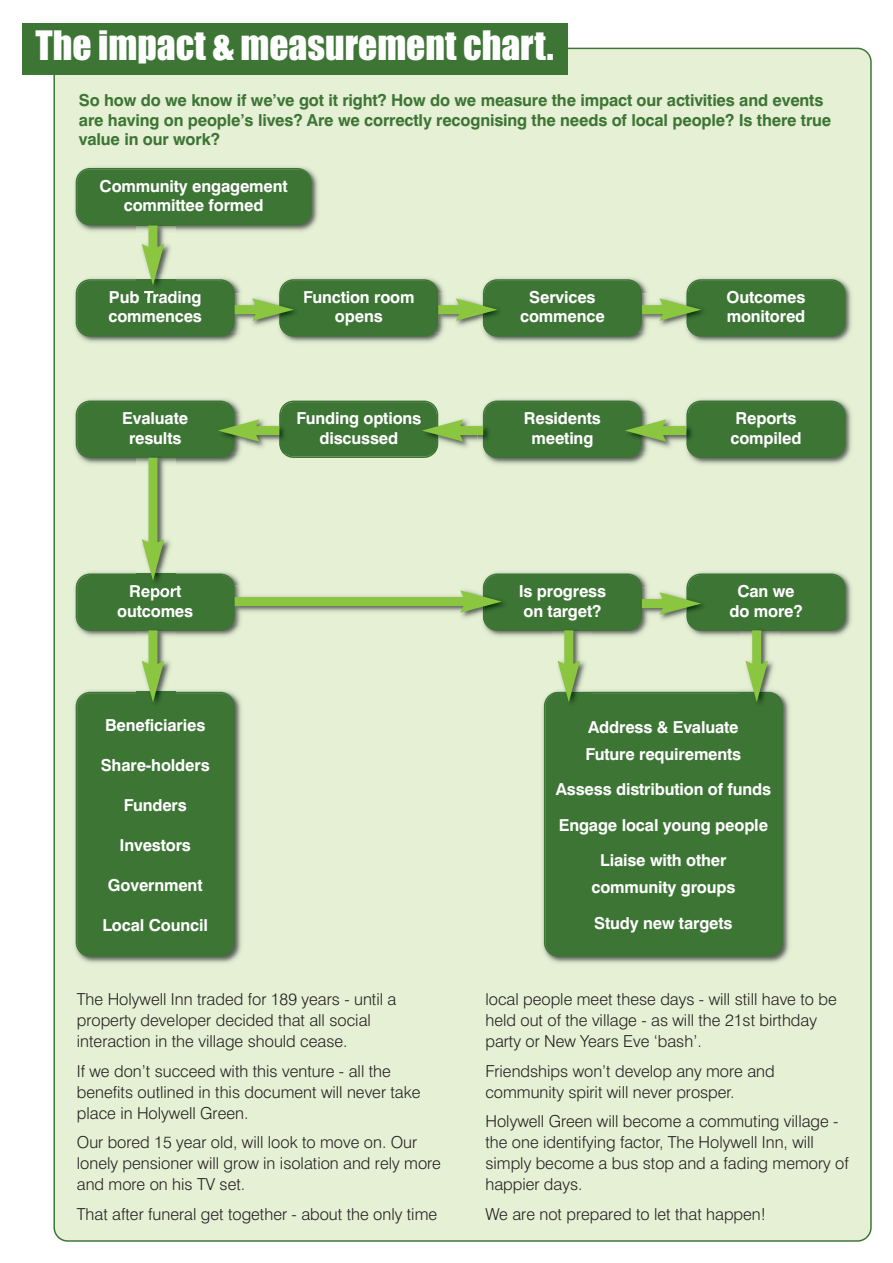
<style>
.page{position:relative;width:893px;height:1263px;background:#fff}
.page>*{position:absolute;margin:0;border:0;box-sizing:border-box;transform-origin:0 0}
.t1{font:37.5px "Impact";color:#fff}
.t2{font:300 16.5px/21px "Swiss 721 BT";color:#231f20}
.t3{font:700 16.5px/19.5px "Swiss 721 BT";letter-spacing:-.01em;color:#fff;text-align:center}
.t4{font:700 16.5px/19.5px "Swiss 721 BT";letter-spacing:-.01em;color:#3d7535}
</style>
<div class="page">
<div style="left:53px;top:48px;width:819px;height:1194px;background:#e5f0d4"></div>
<img style="left:71px;top:163px;width:252px;height:73px">
<div style="left:76px;top:168px;width:235px;height:57px;background:#3d7535"></div>
<img style="left:70px;top:274px;width:176px;height:74px">
<img style="left:681px;top:274px;width:176px;height:74px">
<img style="left:478px;top:274px;width:175px;height:74px">
<img style="left:274px;top:274px;width:176px;height:74px">
<img style="left:70px;top:395px;width:176px;height:74px">
<img style="left:681px;top:395px;width:176px;height:74px">
<div style="left:686px;top:401px;width:159px;height:57px;background:#3d7535"></div>
<img style="left:478px;top:395px;width:175px;height:74px">
<img style="left:70px;top:568px;width:176px;height:74px">
<img style="left:681px;top:568px;width:176px;height:74px">
<img style="left:70px;top:686px;width:176px;height:282px">
<img style="left:539px;top:686px;width:255px;height:282px">
<div style="left:544px;top:692px;width:239px;height:265px;background:#3d7535"></div>
<img style="left:478px;top:568px;width:175px;height:74px">
<div style="left:22px;top:23px;width:545px;height:51px;background:#3d7535"></div>
<img style="left:235px;top:293px;width:17px;height:39px">
<div style="left:235px;top:305px;width:25px;height:9px;background:#8ac63f"></div>
<svg style="left:252px;top:279px;width:186px;height:58px;background:#548649"></svg>
<img style="left:438px;top:293px;width:18px;height:39px">
<img style="left:433px;top:293px;width:5px;height:39px">
<div style="left:438px;top:305px;width:26px;height:9px;background:#8ac63f"></div>
<svg style="left:456px;top:279px;width:186px;height:58px;background:#548649"></svg>
<img style="left:642px;top:293px;width:17px;height:39px">
<img style="left:636px;top:293px;width:6px;height:39px">
<div style="left:642px;top:305px;width:25px;height:9px;background:#8ac63f"></div>
<svg style="left:659px;top:279px;width:186px;height:58px;background:#548648"></svg>
<img style="left:642px;top:587px;width:17px;height:39px">
<div style="left:642px;top:599px;width:25px;height:9px;background:#8ac63f"></div>
<svg style="left:659px;top:573px;width:186px;height:58px;background:#558649"></svg>
<img style="left:235px;top:585px;width:225px;height:39px">
<div style="left:235px;top:597px;width:233px;height:9px;background:#8ac63f"></div>
<svg style="left:460px;top:573px;width:182px;height:58px;background:#528446"></svg>
<img style="left:463px;top:414px;width:20px;height:39px">
<div style="left:456px;top:426px;width:27px;height:9px;background:#8ac63f"></div>
<svg style="left:279px;top:401px;width:184px;height:57px;background:#548648"></svg>
<img style="left:666px;top:414px;width:20px;height:39px">
<img style="left:692px;top:414px;width:5px;height:39px">
<img style="left:686px;top:414px;width:6px;height:39px">
<div style="left:658px;top:426px;width:28px;height:9px;background:#8ac63f"></div>
<svg style="left:483px;top:401px;width:183px;height:57px;background:#4f8244"></svg>
<img style="left:260px;top:414px;width:19px;height:39px">
<img style="left:285px;top:414px;width:6px;height:39px">
<img style="left:279px;top:414px;width:6px;height:39px">
<div style="left:252px;top:426px;width:27px;height:9px;background:#8ac63f"></div>
<svg style="left:76px;top:401px;width:184px;height:57px;background:#508345"></svg>
<img style="left:136px;top:220px;width:39px;height:24px">
<img style="left:136px;top:224px;width:39px;height:1px">
<div style="left:148px;top:226px;width:9px;height:26px;background:#8ac63f"></div>
<svg style="left:76px;top:244px;width:159px;height:93px;background:#7ba26e"></svg>
<img style="left:136px;top:631px;width:39px;height:30px">
<div style="left:148px;top:630px;width:9px;height:38px;background:#8ac63f"></div>
<svg style="left:76px;top:661px;width:159px;height:296px;background:#4d8144"></svg>
<img style="left:552px;top:625px;width:39px;height:88px">
<img style="left:552px;top:692px;width:39px;height:3px">
<div style="left:564px;top:630px;width:9px;height:38px;background:#8ac63f"></div>
<svg style="left:558px;top:661px;width:22px;height:41px"></svg>
<img style="left:740px;top:625px;width:39px;height:68px">
<img style="left:740px;top:693px;width:39px;height:20px">
<div style="left:752px;top:630px;width:9px;height:38px;background:#8ac63f"></div>
<svg style="left:745px;top:661px;width:34px;height:41px"></svg>
<img style="left:136px;top:452px;width:39px;height:87px">
<div style="left:148px;top:458px;width:9px;height:89px;background:#8ac63f"></div>
<svg style="left:76px;top:539px;width:159px;height:92px;background:#7aa16d"></svg>
<h1 class="t1" style="left:36px;top:33px;width:520px">The impact &amp; measurement chart.</h1>
<p class="t4" style="left:79px;top:92px;width:754px">So how do we know if we’ve got it right? How do we measure the impact our activities and events are having on people’s lives? Are we correctly recognising the needs of local people? Is there true value in our work?</p>
<p class="t3" style="left:100px;top:178px;width:190px">Community engagement committee formed</p>
<p class="t3" style="left:520px;top:289px;width:86px">Services commence</p>
<p class="t3" style="left:108px;top:289px;width:95px;text-align:left">Pub Trading commences</p>
<p class="t3" style="left:726px;top:289px;width:80px;text-align:left">Outcomes monitored</p>
<p class="t3" style="left:303px;top:289px;width:113px">Function room opens</p>
<p class="t3" style="left:122px;top:410px;width:67px">Evaluate results</p>
<p class="t3" style="left:730px;top:410px;width:73px">Reports compiled</p>
<p class="t3" style="left:296px;top:410px;width:126px">Funding options discussed</p>
<p class="t3" style="left:524px;top:410px;width:79px">Residents meeting</p>
<p class="t3" style="left:117px;top:583px;width:77px">Report outcomes</p>
<p class="t3" style="left:729px;top:583px;width:75px">Can we do more?</p>
<p class="t3" style="left:519px;top:583px;width:89px;text-align:left">Is progress on target?</p>
<p class="t3" style="left:105px;top:717px;width:102px">Beneficiaries</p>
<p class="t3" style="left:101px;top:757px;width:110px">Share-holders</p>
<p class="t3" style="left:124px;top:797px;width:65px">Funders</p>
<p class="t3" style="left:120px;top:837px;width:73px">Investors</p>
<p class="t3" style="left:108px;top:877px;width:96px">Government</p>
<p class="t3" style="left:103px;top:917px;width:107px">Local Council</p>
<p class="t2" style="left:77px;top:990px;width:321px">The Holywell Inn traded for 189 years - until a property developer decided that all social interaction in the village should cease.</p>
<p class="t2" style="left:77px;top:1062px;width:345px">If we don’t succeed with this venture - all the benefits outlined in this document will never take place in Holywell Green.</p>
<p class="t2" style="left:77px;top:1133px;width:366px">Our bored 15 year old, will look to move on. Our lonely pensioner will grow in isolation and rely more and more on his TV set.</p>
<p class="t2" style="left:77px;top:1205px;width:362px">That after funeral get together - about the only time</p>
<p class="t3" style="left:585px;top:715px;width:157px;line-height:27px;text-align:left">Address &amp; Evaluate<br>Future requirements</p>
<p class="t3" style="left:556px;top:773px;width:217px;line-height:35.5px">Assess distribution of funds<br>Engage local young people<br>Liaise with other</p>
<p class="t3" style="left:591px;top:871px;width:145px;line-height:35.5px;text-align:left">community groups<br>Study new targets</p>
<p class="t2" style="left:485px;top:990px;width:353px">local people meet these days - will still have to be held out of the village - as will the 21st birthday party or New Years Eve ‘bash’.</p>
<p class="t2" style="left:485px;top:1062px;width:291px">Friendships won’t develop any more and community spirit will never prosper.</p>
<p class="t2" style="left:485px;top:1112px;width:365px">Holywell Green will become a commuting village - the one identifying factor, The Holywell Inn, will simply become a bus stop and a fading memory of happier days.</p>
<p class="t2" style="left:485px;top:1205px;width:282px">We are not prepared to let that happen!</p>
</div>
